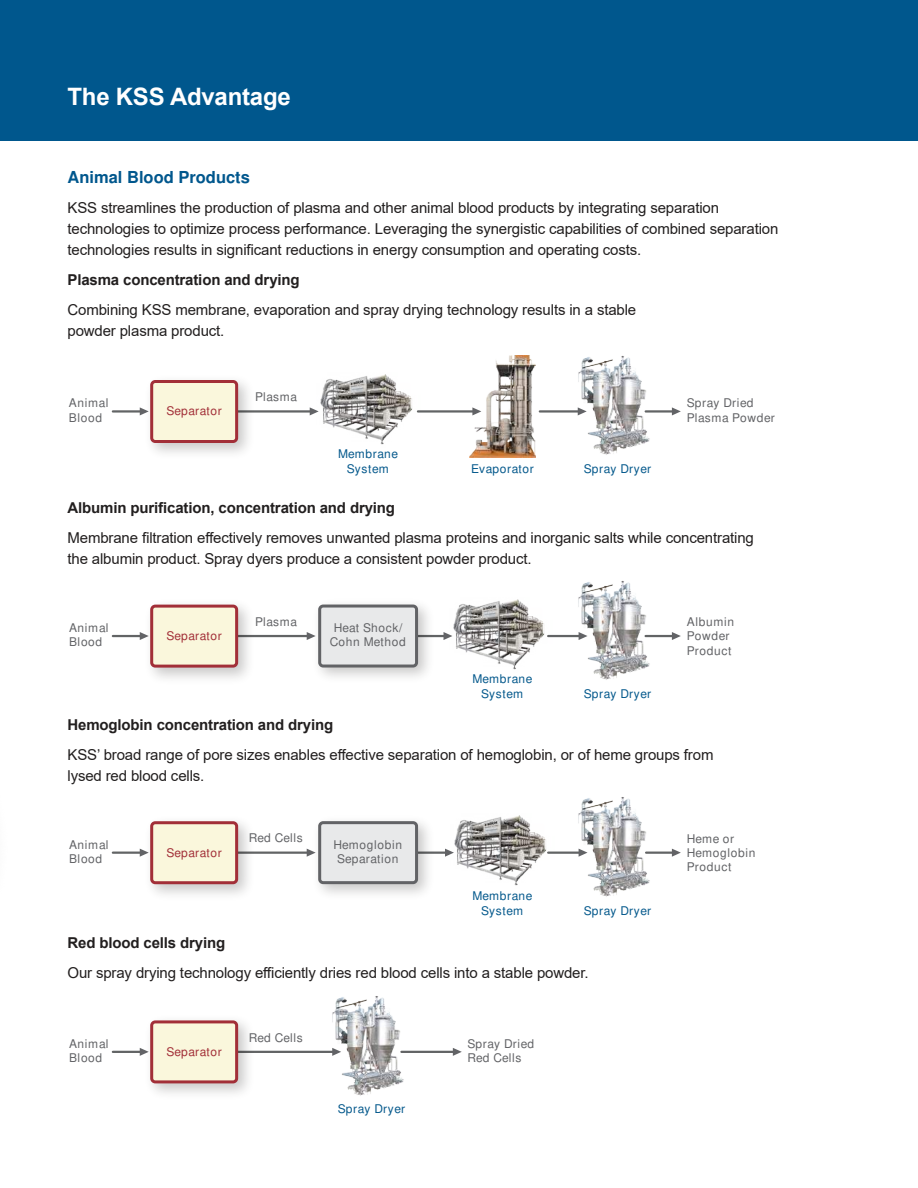
<style>
.page{position:relative;width:918px;height:1188px;background:#fff}
.page>*{position:absolute;margin:0;border:0;box-sizing:border-box;transform-origin:0 0}
.t1{font:700 24px "Arial";letter-spacing:-.01em;color:#fff}
.t2{font:700 16.5px "Arial";color:#00578d}
.t3{font:15px/21px "Arial";letter-spacing:-.01em;color:#221f1f}
.t4{font:700 15px "Arial";letter-spacing:-.01em;color:#221f1f}
.t5{font:700 12px/14.2px "Arial";letter-spacing:.055em;color:#626366}
.t6{font:700 12px/15px "Arial";letter-spacing:.055em;color:#05598c;text-align:center}
.t7{font:700 12px "Arial";letter-spacing:.03em;color:#a22f38}
.t8{font:700 12px/14.2px "Arial";color:#626366}
.t9{font:700 12px "Arial";letter-spacing:.03em;color:#05598c}
.t10{font:700 12px "Arial";letter-spacing:.025em;color:#05598c}
</style>
<div class="page">
<div style="left:0;top:0;width:918px;height:141px;background:#00578d"></div>
<hr style="left:401px;top:1051px;width:54px;height:2px;background:#626465">
<svg style="left:453px;top:1048px;width:9px;height:8px"></svg>
<hr style="left:232px;top:1051px;width:103px;height:2px;background:#626465">
<hr style="left:113px;top:1051px;width:30px;height:2px;background:#626465">
<img style="left:139px;top:1021px;width:121px;height:73px">
<div style="left:152px;top:1022px;width:85px;height:60px;background:#faf7dc;border-radius:4px"></div>
<div style="left:150px;top:1020px;width:88px;height:63px;border:3px solid #a22f38;border-radius:4px"></div>
<img style="left:320px;top:996px;width:94px;height:100px">
<hr style="left:410px;top:852px;width:38px;height:2px;background:#626465">
<svg style="left:445px;top:849px;width:6px;height:8px"></svg>
<img style="left:319px;top:822px;width:120px;height:72px">
<div style="left:320px;top:823px;width:97px;height:60px;background:#e8e9ea;border-radius:3px"></div>
<div style="left:318px;top:821px;width:100px;height:63px;border:3px solid #626366;border-radius:3px"></div>
<hr style="left:646px;top:852px;width:28px;height:2px;background:#626465">
<svg style="left:672px;top:849px;width:9px;height:8px"></svg>
<hr style="left:548px;top:852px;width:33px;height:2px;background:#626465">
<hr style="left:230px;top:852px;width:80px;height:2px;background:#626465">
<svg style="left:307px;top:849px;width:9px;height:8px"></svg>
<hr style="left:113px;top:852px;width:30px;height:2px;background:#626465">
<img style="left:139px;top:822px;width:121px;height:73px">
<div style="left:152px;top:823px;width:85px;height:60px;background:#faf7dc;border-radius:4px"></div>
<div style="left:150px;top:821px;width:88px;height:63px;border:3px solid #a22f38;border-radius:4px"></div>
<img style="left:451px;top:815px;width:103px;height:71px">
<img style="left:567px;top:797px;width:93px;height:100px">
<hr style="left:409px;top:635px;width:36px;height:2px;background:#626465">
<svg style="left:444px;top:632px;width:5px;height:8px"></svg>
<img style="left:319px;top:604px;width:120px;height:73px">
<div style="left:320px;top:606px;width:97px;height:60px;background:#e8e9ea;border-radius:3px"></div>
<div style="left:318px;top:605px;width:100px;height:63px;border:3px solid #626366;border-radius:3px"></div>
<hr style="left:646px;top:635px;width:28px;height:2px;background:#626465">
<svg style="left:672px;top:632px;width:9px;height:8px"></svg>
<hr style="left:548px;top:635px;width:32px;height:2px;background:#626465">
<hr style="left:229px;top:635px;width:81px;height:2px;background:#626465">
<svg style="left:307px;top:632px;width:9px;height:8px"></svg>
<hr style="left:113px;top:635px;width:30px;height:2px;background:#626465">
<img style="left:139px;top:604px;width:121px;height:75px">
<div style="left:152px;top:606px;width:85px;height:60px;background:#faf7dc;border-radius:4px"></div>
<div style="left:150px;top:605px;width:88px;height:63px;border:3px solid #a22f38;border-radius:4px"></div>
<img style="left:449px;top:599px;width:104px;height:71px">
<img style="left:567px;top:580px;width:93px;height:100px">
<hr style="left:228px;top:410px;width:84px;height:3px;background:#626465">
<svg style="left:310px;top:407px;width:7px;height:8px"></svg>
<hr style="left:113px;top:410px;width:30px;height:3px;background:#626465">
<img style="left:139px;top:381px;width:121px;height:72px">
<div style="left:152px;top:382px;width:85px;height:60px;background:#faf7dc;border-radius:4px"></div>
<div style="left:150px;top:380px;width:88px;height:63px;border:3px solid #a22f38;border-radius:4px"></div>
<hr style="left:540px;top:410px;width:40px;height:3px;background:#626465">
<hr style="left:418px;top:410px;width:57px;height:3px;background:#626465">
<hr style="left:646px;top:410px;width:28px;height:3px;background:#626465">
<svg style="left:672px;top:407px;width:9px;height:8px"></svg>
<img style="left:317px;top:374px;width:103px;height:71px">
<img style="left:470px;top:356px;width:66px;height:102px">
<img style="left:567px;top:355px;width:93px;height:100px">
<h1 class="t1" style="left:68px;top:80px;width:225px">The KSS Advantage</h1>
<p class="t2" style="left:68px;top:168px;width:184px">Animal Blood Products</p>
<p class="t3" style="left:68px;top:197px;width:712px">KSS streamlines the production of plasma and other animal blood products by integrating separation technologies to optimize process performance. Leveraging the synergistic capabilities of combined separation technologies results in signi昀椀cant reductions in energy consumption and operating costs.</p>
<p class="t4" style="left:68px;top:269px;width:234px">Plasma concentration and drying</p>
<p class="t3" style="left:68px;top:299px;width:570px">Combining KSS membrane, evaporation and spray drying technology results in a stable powder plasma product.</p>
<p class="t5" style="left:69px;top:397px;width:41px">Animal<br>Blood</p>
<p class="t7" style="left:166px;top:407px;width:57px">Separator</p>
<p class="t5" style="left:255px;top:391px;width:44px">Plasma</p>
<p class="t6" style="left:338px;top:448px;width:62px">Membrane<br>System</p>
<p class="t6" style="left:471px;top:463px;width:64px">Evaporator</p>
<p class="t9" style="left:584px;top:464px;width:69px">Spray Dryer</p>
<p class="t5" style="left:687px;top:397px;width:90px">Spray Dried<br>Plasma Powder</p>
<p class="t4" style="left:68px;top:497px;width:329px">Albumin puri昀椀cation, concentration and drying</p>
<p class="t3" style="left:68px;top:527px;width:688px">Membrane 昀椀ltration e昀昀ectively removes unwanted plasma proteins and inorganic salts while concentrating the albumin product. Spray dyers produce a consistent powder product.</p>
<p class="t5" style="left:255px;top:616px;width:44px">Plasma</p>
<p class="t5" style="left:69px;top:622px;width:41px">Animal<br>Blood</p>
<p class="t5" style="left:687px;top:616px;width:49px">Albumin<br>Powder<br>Product</p>
<p class="t5" style="left:330px;top:622px;width:77px;text-align:center">Heat Shock/<br>Cohn Method</p>
<p class="t7" style="left:166px;top:631px;width:57px">Separator</p>
<p class="t6" style="left:472px;top:672px;width:62px">Membrane<br>System</p>
<p class="t9" style="left:584px;top:689px;width:69px">Spray Dryer</p>
<p class="t4" style="left:68px;top:715px;width:267px">Hemoglobin concentration and drying</p>
<p class="t3" style="left:68px;top:745px;width:648px">KSS’ broad range of pore sizes enables e昀昀ective separation of hemoglobin, or of heme groups from lysed red blood cells.</p>
<p class="t8" style="left:249px;top:832px;width:56px">Red Cells</p>
<p class="t5" style="left:69px;top:838px;width:41px">Animal<br>Blood</p>
<p class="t5" style="left:687px;top:832px;width:70px">Heme or<br>Hemoglobin<br>Product</p>
<p class="t5" style="left:333px;top:838px;width:70px;text-align:center">Hemoglobin<br>Separation</p>
<p class="t7" style="left:166px;top:848px;width:57px">Separator</p>
<p class="t6" style="left:472px;top:889px;width:62px">Membrane<br>System</p>
<p class="t9" style="left:584px;top:906px;width:69px">Spray Dryer</p>
<p class="t4" style="left:68px;top:932px;width:159px">Red blood cells drying</p>
<p class="t3" style="left:68px;top:962px;width:523px">Our spray drying technology e昀케ciently dries red blood cells into a stable powder.</p>
<p class="t8" style="left:249px;top:1031px;width:56px">Red Cells</p>
<p class="t5" style="left:69px;top:1038px;width:41px">Animal<br>Blood</p>
<p class="t8" style="left:468px;top:1038px;width:68px">Spray Dried<br>Red Cells</p>
<p class="t7" style="left:166px;top:1047px;width:57px">Separator</p>
<p class="t10" style="left:338px;top:1104px;width:69px">Spray Dryer</p>
</div>
